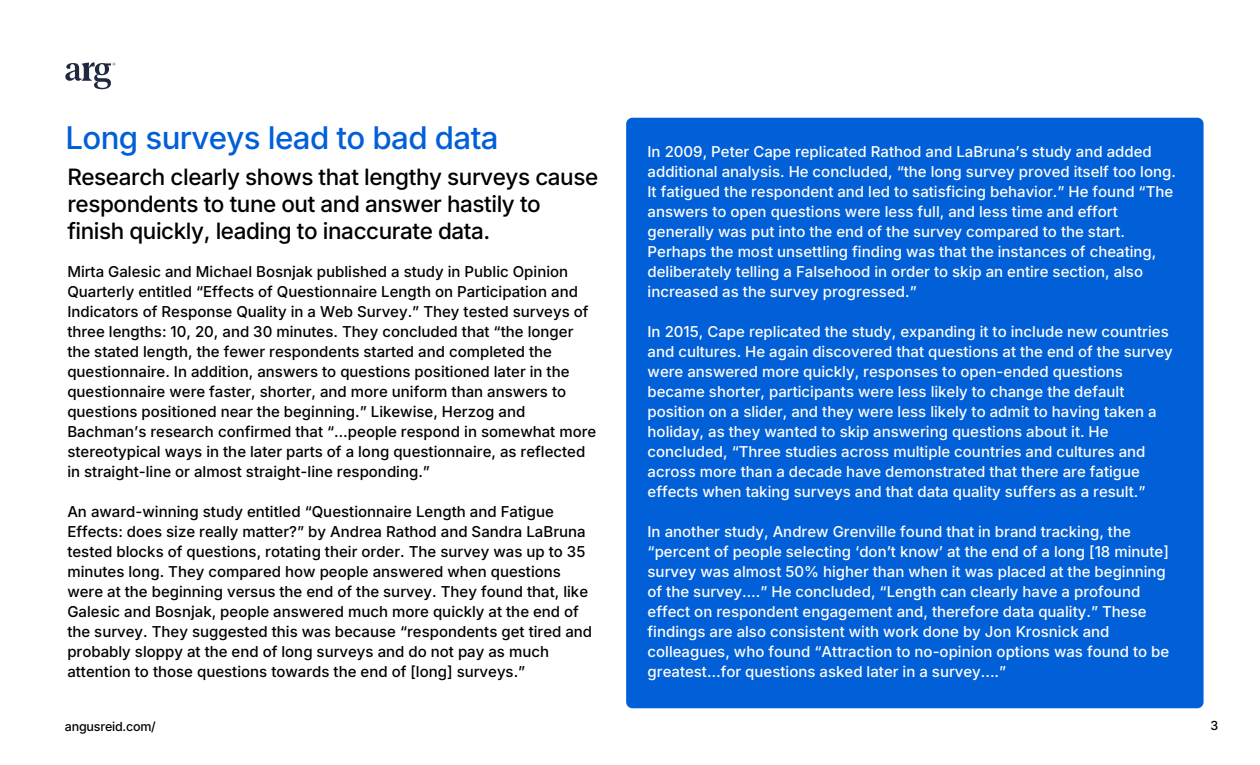
<style>
.page{position:relative;width:1260px;height:765px;background:#fff}
.page>*{position:absolute;margin:0;border:0;box-sizing:border-box;transform-origin:0 0}
.t1{font:31.25px "Inter";letter-spacing:-.02em;color:#015fd7}
.t2{font:22.5px/27px "Inter";letter-spacing:-.02em;color:#000}
.t3{font:15px/20px "Inter";color:#fff}
.t4{font:15px/20px "Inter";color:#000}
.t5{font:12.5px "Inter";letter-spacing:-.02em;color:#000}
</style>
<div class="page">
<svg style="left:65px;top:62px;width:50px;height:27px"></svg>
<div style="left:626px;top:118px;width:578px;height:590px;background:#015fd7;border-radius:6px"></div>
<h1 class="t1" style="left:65px;top:115px;width:435px">Long surveys lead to bad data</h1>
<h2 class="t2" style="left:67px;top:163px;width:532px">Research clearly shows that lengthy surveys cause respondents to tune out and answer hastily to finish quickly, leading to inaccurate data.</h2>
<p class="t4" style="left:67px;top:261px;width:531px">Mirta Galesic and Michael Bosnjak published a study in Public Opinion Quarterly entitled “Effects of Questionnaire Length on Participation and Indicators of Response Quality in a Web Survey.ˮ They tested surveys of three lengths: 10, 20, and 30 minutes. They concluded that “the longer the stated length, the fewer respondents started and completed the questionnaire. In addition, answers to questions positioned later in the questionnaire were faster, shorter, and more uniform than answers to questions positioned near the beginning.ˮ Likewise, Herzog and Bachmanʼs research confirmed that “…people respond in somewhat more stereotypical ways in the later parts of a long questionnaire, as reflected in straight-line or almost straight-line responding.ˮ</p>
<p class="t4" style="left:67px;top:501px;width:526px">An award-winning study entitled “Questionnaire Length and Fatigue Effects: does size really matter?ˮ by Andrea Rathod and Sandra LaBruna tested blocks of questions, rotating their order. The survey was up to 35 minutes long. They compared how people answered when questions were at the beginning versus the end of the survey. They found that, like Galesic and Bosnjak, people answered much more quickly at the end of the survey. They suggested this was because “respondents get tired and probably sloppy at the end of long surveys and do not pay as much attention to those questions towards the end of [long] surveys.ˮ</p>
<p class="t3" style="left:648px;top:141px;width:530px">In 2009, Peter Cape replicated Rathod and LaBrunaʼs study and added additional analysis. He concluded, “the long survey proved itself too long.<br>It fatigued the respondent and led to satisficing behavior.ˮ He found “The answers to open questions were less full, and less time and effort generally was put into the end of the survey compared to the start.<br>Perhaps the most unsettling finding was that the instances of cheating, deliberately telling a Falsehood in order to skip an entire section, also increased as the survey progressed.ˮ</p>
<p class="t3" style="left:648px;top:321px;width:527px">In 2015, Cape replicated the study, expanding it to include new countries and cultures. He again discovered that questions at the end of the survey were answered more quickly, responses to open-ended questions became shorter, participants were less likely to change the default position on a slider, and they were less likely to admit to having taken a holiday, as they wanted to skip answering questions about it. He concluded, “Three studies across multiple countries and cultures and across more than a decade have demonstrated that there are fatigue effects when taking surveys and that data quality suffers as a result.ˮ</p>
<p class="t3" style="left:648px;top:521px;width:523px">In another study, Andrew Grenville found that in brand tracking, the “percent of people selecting ‘donʼt knowʼ at the end of a long [18 minute] survey was almost 50% higher than when it was placed at the beginning of the survey….ˮ He concluded, “Length can clearly have a profound effect on respondent engagement and, therefore data quality.ˮ These findings are also consistent with work done by Jon Krosnick and colleagues, who found “Attraction to no-opinion options was found to be greatest…for questions asked later in a survey....ˮ</p>
<p class="t5" style="left:65px;top:717px;width:92px">angusreid.com/</p>
<p class="t5" style="left:1210px;top:716px;width:9px">3</p>
</div>
